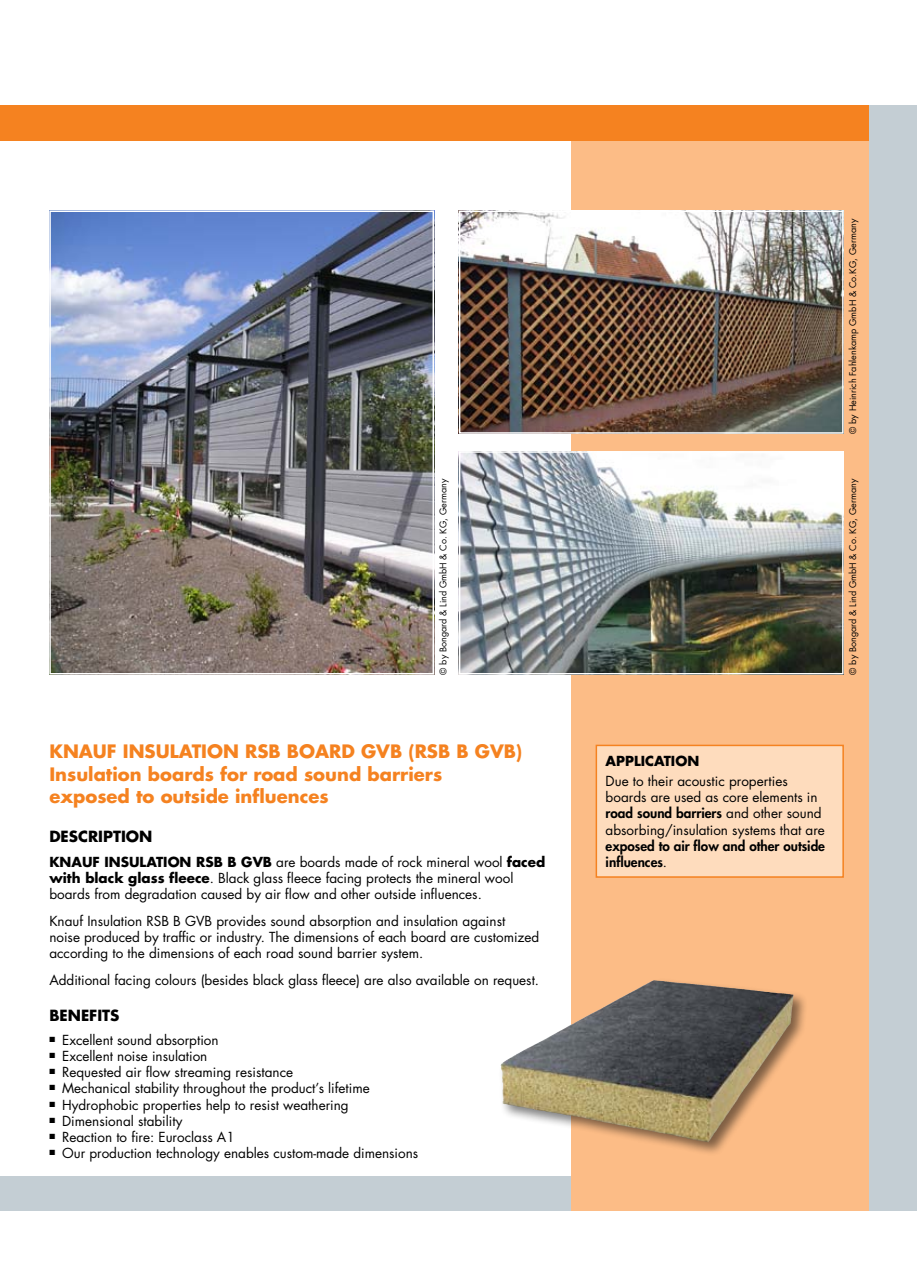
<style>
.page{position:relative;width:917px;height:1263px;background:#fff}
.page>*{position:absolute;margin:0;border:0;box-sizing:border-box;transform-origin:0 0}
.t1{font:700 18px/22.5px "SS Futura";color:#f58220}
.t2{font:700 15px "SS Futura";color:#000}
.t3{font:13.5px/16.2px "SS Futura";color:#000}
.t4{font:800 13.5px/16.2px "SS Futura";color:#000}
.t5{font:700 13.5px "SS Futura";color:#000}
.t6{font:9px "SS Futura";color:#000}
.s1{font-weight:700}
.s2{font-weight:800}
.s3{font-weight:400}
</style>
<div class="page">
<hr style="left:25px;top:52px;width:891px;height:1px;background:#939598">
<hr style="left:25px;top:1210px;width:891px;height:1px;background:#939598">
<hr style="left:99px;top:0;width:1px;height:1263px;background:#939598">
<hr style="left:173px;top:0;width:1px;height:1263px;background:#939598">
<hr style="left:248px;top:0;width:1px;height:1263px;background:#939598">
<hr style="left:322px;top:0;width:1px;height:1263px;background:#ec008c">
<hr style="left:396px;top:0;width:1px;height:1263px;background:#939598">
<hr style="left:471px;top:0;width:1px;height:1263px;background:#939598">
<hr style="left:545px;top:0;width:1px;height:1263px;background:#939598">
<hr style="left:620px;top:0;width:1px;height:1263px;background:#ec008c">
<hr style="left:694px;top:0;width:1px;height:1263px;background:#939598">
<hr style="left:768px;top:0;width:1px;height:1263px;background:#939598">
<hr style="left:843px;top:0;width:1px;height:1263px;background:#939598">
<svg style="left:0;top:1210px;width:25px;height:1px"></svg>
<div style="left:0;top:105px;width:916px;height:1105px;background:#c4ced4"></div>
<div style="left:570px;top:105px;width:298px;height:1105px;background:#fcbc86"></div>
<div style="left:0;top:105px;width:545px;height:1070px;background:#fff"></div>
<div style="left:25px;top:105px;width:545px;height:1070px;background:#fff"></div>
<div style="left:0;top:105px;width:868px;height:35px;background:#f58220"></div>
<div style="left:596px;top:745px;width:246px;height:132px;background:#fedcbd"></div>
<div style="left:595px;top:745px;width:248px;height:133px;border:2px solid #f58220"></div>
<div style="left:498px;top:977px;width:309px;height:180px;background:#000;opacity:.5"></div>
<img style="left:566px;top:980px;width:86px;height:47px">
<img style="left:461px;top:213px;width:379px;height:218px">
<div style="left:458px;top:210px;width:385px;height:224px;border:2px solid #fff"></div>
<img style="left:52px;top:213px;width:379px;height:458px">
<div style="left:49px;top:210px;width:385px;height:464px;border:2px solid #fff"></div>
<img style="left:461px;top:454px;width:379px;height:217px">
<div style="left:458px;top:451px;width:385px;height:223px;border:2px solid #fff"></div>
<p class="t6" style="left:436px;top:674px;width:197px;rotate:-90deg">© by Bongard &amp; Lind GmbH &amp; Co. KG, Germany</p>
<h1 class="t1" style="left:49px;top:740px;width:474px">KNAUF INSU LATION RSB BOARD GVB (RSB B GVB)<br>Insulation boards for road sound barriers exposed to outside influences</h1>
<p class="t2" style="left:49px;top:826px;width:105px">DESCRIPTION</p>
<p class="t3" style="left:49px;top:853px;width:497px"><span class="s1">KNAUF INSU LATION RSB B GVB</span> are boards made of rock mineral wool <span class="s1">faced with black glass fleece</span>. Black glass fleece facing protects the mineral wool boards from degradation caused by air flow and other outside influences.</p>
<p class="t3" style="left:49px;top:912px;width:491px">Knauf Insulation RSB B GVB provides sound absorption and insulation against<br>noise produced by traffic or industry. The dimensions of each board are customized according to the dimensions of each road sound barrier system.</p>
<p class="t3" style="left:49px;top:972px;width:491px">Additional facing colours (besides black glass fleece) are also available on request.</p>
<p class="t2" style="left:49px;top:1004px;width:71px">BENEFITS</p>
<p class="t3" style="left:49px;top:1032px;width:171px">■ Excellent sound absorption</p>
<p class="t3" style="left:49px;top:1048px;width:159px">■ Excellent noise insulation</p>
<p class="t3" style="left:49px;top:1064px;width:245px">■ Requested air flow streaming resistance</p>
<p class="t3" style="left:49px;top:1080px;width:322px">■ Mechanical stability throughout the product’s lifetime</p>
<p class="t3" style="left:49px;top:1096px;width:301px">■ Hydrophobic properties help to resist weathering</p>
<p class="t3" style="left:49px;top:1112px;width:134px">■ Dimensional stability</p>
<p class="t3" style="left:49px;top:1128px;width:187px">■ Reaction to fire: Euroclass A1</p>
<p class="t3" style="left:49px;top:1144px;width:370px">■ Our production technology enables custom-made dimensions</p>
<p class="t6" style="left:846px;top:434px;width:216px;rotate:-90deg">© by Heinrich Fahlenkamp GmbH &amp; Co.KG, Germany</p>
<p class="t6" style="left:846px;top:674px;width:197px;rotate:-90deg">© by Bongard &amp; Lind GmbH &amp; Co. KG, Germany</p>
<p class="t5" style="left:605px;top:751px;width:20px">Application</p>
<p class="t3" style="left:605px;top:773px;width:221px">Due to their acoustic properties boards are used as core elements in <span class="s2">road sound barriers</span> and other sound absorbing/insulation systems that are</p>
<p class="t4" style="left:605px;top:837px;width:221px">exposed to air flow and other outside influences<span class="s3">.</span></p>
</div>
